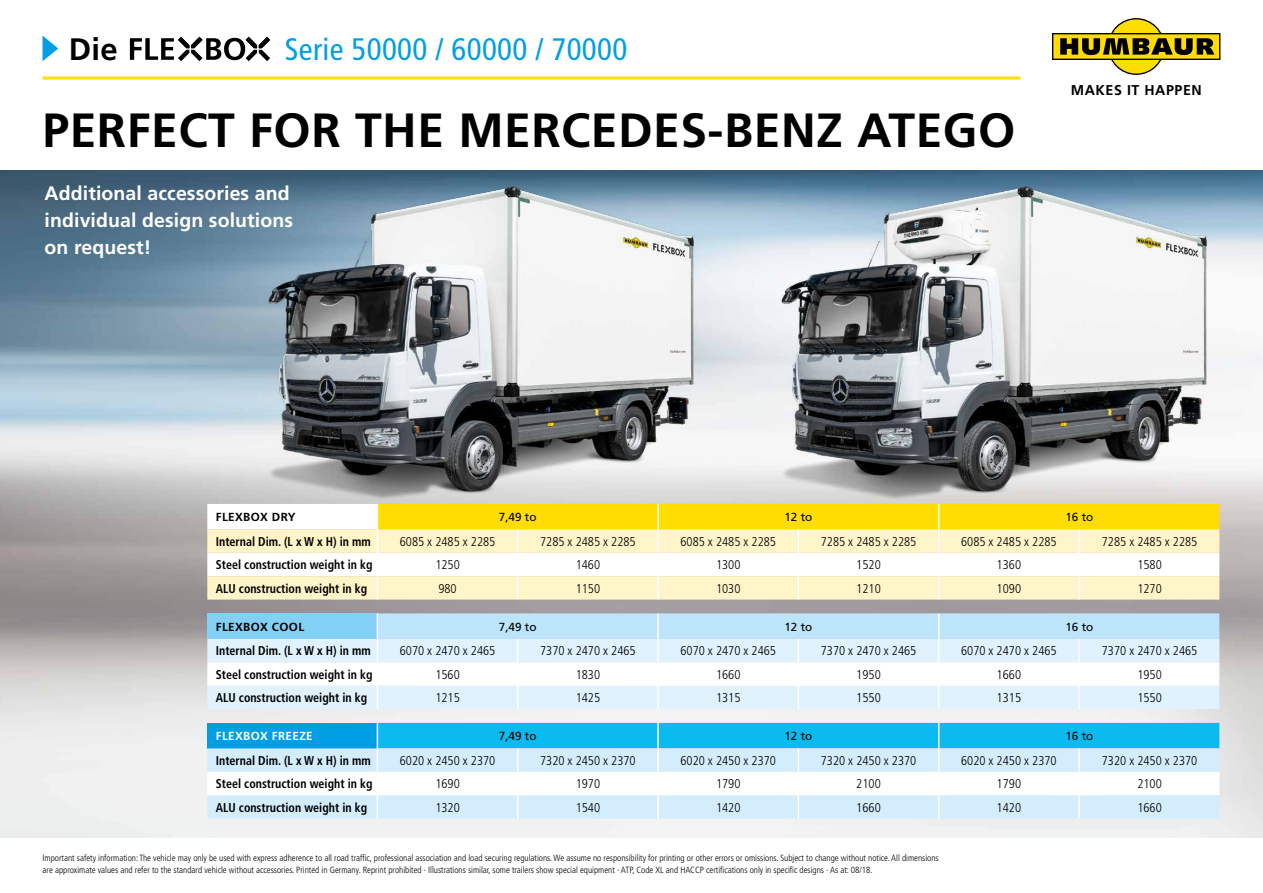
<style>
.page{position:relative;width:1263px;height:893px;background:#fff}
.page>*{position:absolute;margin:0;border:0;box-sizing:border-box;transform-origin:0 0}
.t1{font:700 48px "Frutiger LT";letter-spacing:.01em;color:#000}
.t2{font:condensed 31.05px "Frutiger LT";letter-spacing:.01em;color:#009fe3}
.t3{font:700 31.05px "Frutiger LT";color:#000}
.t4{font:700 19.5px/27px "Frutiger LT";letter-spacing:.005em;color:#fff}
.t5{font:700 14.25px "Frutiger LT";letter-spacing:.04em;color:#000}
.t6{font:300 condensed 12.75px "Frutiger LT";color:#000}
.t7{font:700 condensed 12.75px "Frutiger LT";color:#000;scale:.94 1}
.t8{font:11.7px "Frutiger LT";color:#000}
.t9{font:700 11.7px "Frutiger LT";letter-spacing:.03em;color:#000}
.t10{font:700 11.7px "Frutiger LT";letter-spacing:.03em;color:#fff}
.t11{font:300 condensed 9px/12px "Frutiger LT";color:#000}
</style>
<div class="page">
<hr style="left:43px;top:77px;width:977px;height:3px;background:#ffde00">
<svg style="left:43px;top:36px;width:15px;height:25px"></svg>
<img style="left:0;top:170px;width:1263px;height:668px">
<svg style="left:130px;top:37px;width:140px;height:24px"></svg>
<img style="left:222px;top:180px;width:1025px;height:396px">
<svg style="left:207px;top:504px;width:170px;height:25px"></svg>
<svg style="left:207px;top:529px;width:170px;height:71px;fill:#fff5c8"></svg>
<svg style="left:377px;top:504px;width:842px;height:96px"></svg>
<hr style="left:1078px;top:576px;width:2px;height:24px;background:#fff">
<svg style="left:207px;top:723px;width:1012px;height:96px"></svg>
<hr style="left:1078px;top:795px;width:2px;height:24px;background:#fff">
<svg style="left:207px;top:613px;width:1012px;height:96px"></svg>
<hr style="left:1078px;top:686px;width:2px;height:23px;background:#fff">
<svg style="left:1052px;top:18px;width:168px;height:57px"></svg>
<h2 class="t3" style="left:69px;top:31px;width:50px">Die</h2>
<h2 class="t2" style="left:285px;top:31px;width:344px">Serie 50000 / 60000 / 70000</h2>
<h1 class="t1" style="left:43px;top:102px;width:974px">PERFECT FOR THE MERCEDES-BENZ ATEGO</h1>
<h3 class="t4" style="left:45px;top:179px;width:250px">Additional accessories and individual design solutions on request!</h3>
<h3 class="t5" style="left:1071px;top:82px;width:132px">MAKES IT HAPPEN</h3>
<p class="t9" style="left:216px;top:510px;width:81px">FLEXBOX DRY</p>
<p class="t8" style="left:499px;top:510px;width:39px">7,49 to</p>
<p class="t8" style="left:784px;top:510px;width:29px">12 to</p>
<p class="t8" style="left:1065px;top:510px;width:29px">16 to</p>
<h3 class="t7" style="left:216px;top:534px;width:166px">Internal Dim. (L x W x H) in mm</h3>
<h3 class="t6" style="left:400px;top:534px;width:97px">6085 x 2485 x 2285</h3>
<h3 class="t6" style="left:540px;top:534px;width:97px">7285 x 2485 x 2285</h3>
<h3 class="t6" style="left:680px;top:534px;width:97px">6085 x 2485 x 2285</h3>
<h3 class="t6" style="left:821px;top:534px;width:97px">7285 x 2485 x 2285</h3>
<h3 class="t6" style="left:961px;top:534px;width:97px">6085 x 2485 x 2285</h3>
<h3 class="t6" style="left:1102px;top:534px;width:97px">7285 x 2485 x 2285</h3>
<h3 class="t7" style="left:216px;top:557px;width:168px">Steel construction weight in kg</h3>
<h3 class="t6" style="left:435px;top:558px;width:26px">1250</h3>
<h3 class="t6" style="left:576px;top:558px;width:26px">1460</h3>
<h3 class="t6" style="left:716px;top:558px;width:26px">1300</h3>
<h3 class="t6" style="left:856px;top:558px;width:26px">1520</h3>
<h3 class="t6" style="left:997px;top:558px;width:26px">1360</h3>
<h3 class="t6" style="left:1137px;top:558px;width:26px">1580</h3>
<h3 class="t7" style="left:216px;top:581px;width:163px">ALU construction weight in kg</h3>
<h3 class="t6" style="left:438px;top:581px;width:20px">980</h3>
<h3 class="t6" style="left:576px;top:581px;width:26px">1150</h3>
<h3 class="t6" style="left:716px;top:581px;width:26px">1030</h3>
<h3 class="t6" style="left:856px;top:581px;width:26px">1210</h3>
<h3 class="t6" style="left:997px;top:581px;width:26px">1090</h3>
<h3 class="t6" style="left:1137px;top:581px;width:26px">1270</h3>
<p class="t9" style="left:216px;top:620px;width:90px">FLEXBOX COOL</p>
<p class="t8" style="left:499px;top:620px;width:39px">7,49 to</p>
<p class="t8" style="left:784px;top:620px;width:29px">12 to</p>
<p class="t8" style="left:1065px;top:620px;width:29px">16 to</p>
<h3 class="t7" style="left:216px;top:643px;width:166px">Internal Dim. (L x W x H) in mm</h3>
<h3 class="t6" style="left:400px;top:644px;width:97px">6070 x 2470 x 2465</h3>
<h3 class="t6" style="left:540px;top:644px;width:97px">7370 x 2470 x 2465</h3>
<h3 class="t6" style="left:680px;top:644px;width:97px">6070 x 2470 x 2465</h3>
<h3 class="t6" style="left:821px;top:644px;width:97px">7370 x 2470 x 2465</h3>
<h3 class="t6" style="left:961px;top:644px;width:97px">6070 x 2470 x 2465</h3>
<h3 class="t6" style="left:1102px;top:644px;width:97px">7370 x 2470 x 2465</h3>
<h3 class="t7" style="left:216px;top:667px;width:168px">Steel construction weight in kg</h3>
<h3 class="t6" style="left:435px;top:667px;width:26px">1560</h3>
<h3 class="t6" style="left:576px;top:667px;width:26px">1830</h3>
<h3 class="t6" style="left:716px;top:667px;width:26px">1660</h3>
<h3 class="t6" style="left:856px;top:667px;width:26px">1950</h3>
<h3 class="t6" style="left:997px;top:667px;width:26px">1660</h3>
<h3 class="t6" style="left:1137px;top:667px;width:26px">1950</h3>
<h3 class="t7" style="left:216px;top:690px;width:163px">ALU construction weight in kg</h3>
<h3 class="t6" style="left:435px;top:690px;width:26px">1215</h3>
<h3 class="t6" style="left:576px;top:690px;width:26px">1425</h3>
<h3 class="t6" style="left:716px;top:690px;width:26px">1315</h3>
<h3 class="t6" style="left:856px;top:690px;width:26px">1550</h3>
<h3 class="t6" style="left:997px;top:690px;width:26px">1315</h3>
<h3 class="t6" style="left:1137px;top:690px;width:26px">1550</h3>
<p class="t10" style="left:216px;top:729px;width:98px">FLEXBOX FREEZE</p>
<p class="t8" style="left:499px;top:729px;width:39px">7,49 to</p>
<p class="t8" style="left:784px;top:729px;width:29px">12 to</p>
<p class="t8" style="left:1065px;top:729px;width:29px">16 to</p>
<h3 class="t7" style="left:216px;top:753px;width:166px">Internal Dim. (L x W x H) in mm</h3>
<h3 class="t6" style="left:400px;top:753px;width:97px">6020 x 2450 x 2370</h3>
<h3 class="t6" style="left:540px;top:753px;width:97px">7320 x 2450 x 2370</h3>
<h3 class="t6" style="left:680px;top:753px;width:97px">6020 x 2450 x 2370</h3>
<h3 class="t6" style="left:821px;top:753px;width:97px">7320 x 2450 x 2370</h3>
<h3 class="t6" style="left:961px;top:753px;width:97px">6020 x 2450 x 2370</h3>
<h3 class="t6" style="left:1102px;top:753px;width:97px">7320 x 2450 x 2370</h3>
<h3 class="t7" style="left:216px;top:776px;width:168px">Steel construction weight in kg</h3>
<h3 class="t6" style="left:435px;top:777px;width:26px">1690</h3>
<h3 class="t6" style="left:576px;top:777px;width:26px">1970</h3>
<h3 class="t6" style="left:716px;top:777px;width:26px">1790</h3>
<h3 class="t6" style="left:856px;top:777px;width:26px">2100</h3>
<h3 class="t6" style="left:997px;top:777px;width:26px">1790</h3>
<h3 class="t6" style="left:1137px;top:777px;width:26px">2100</h3>
<h3 class="t7" style="left:216px;top:800px;width:163px">ALU construction weight in kg</h3>
<h3 class="t6" style="left:435px;top:800px;width:26px">1320</h3>
<h3 class="t6" style="left:576px;top:800px;width:26px">1540</h3>
<h3 class="t6" style="left:716px;top:800px;width:26px">1420</h3>
<h3 class="t6" style="left:856px;top:800px;width:26px">1660</h3>
<h3 class="t6" style="left:997px;top:800px;width:26px">1420</h3>
<h3 class="t6" style="left:1137px;top:800px;width:26px">1660</h3>
<p class="t11" style="left:43px;top:852px;width:898px">Important safety information: The vehicle may only be used with express adherence to all road traffic, professional association and load securing regulations. We assume no responsibility for printing or other errors or omissions. Subject to change without notice. All dimensions are approximate values and refer to the standard vehicle without accessories. Printed in Germany. Reprint prohibited · Illustrations similar, some trailers show special equipment · ATP, Code XL and HACCP certifications only in specific designs · As at: 08/18.</p>
</div>
